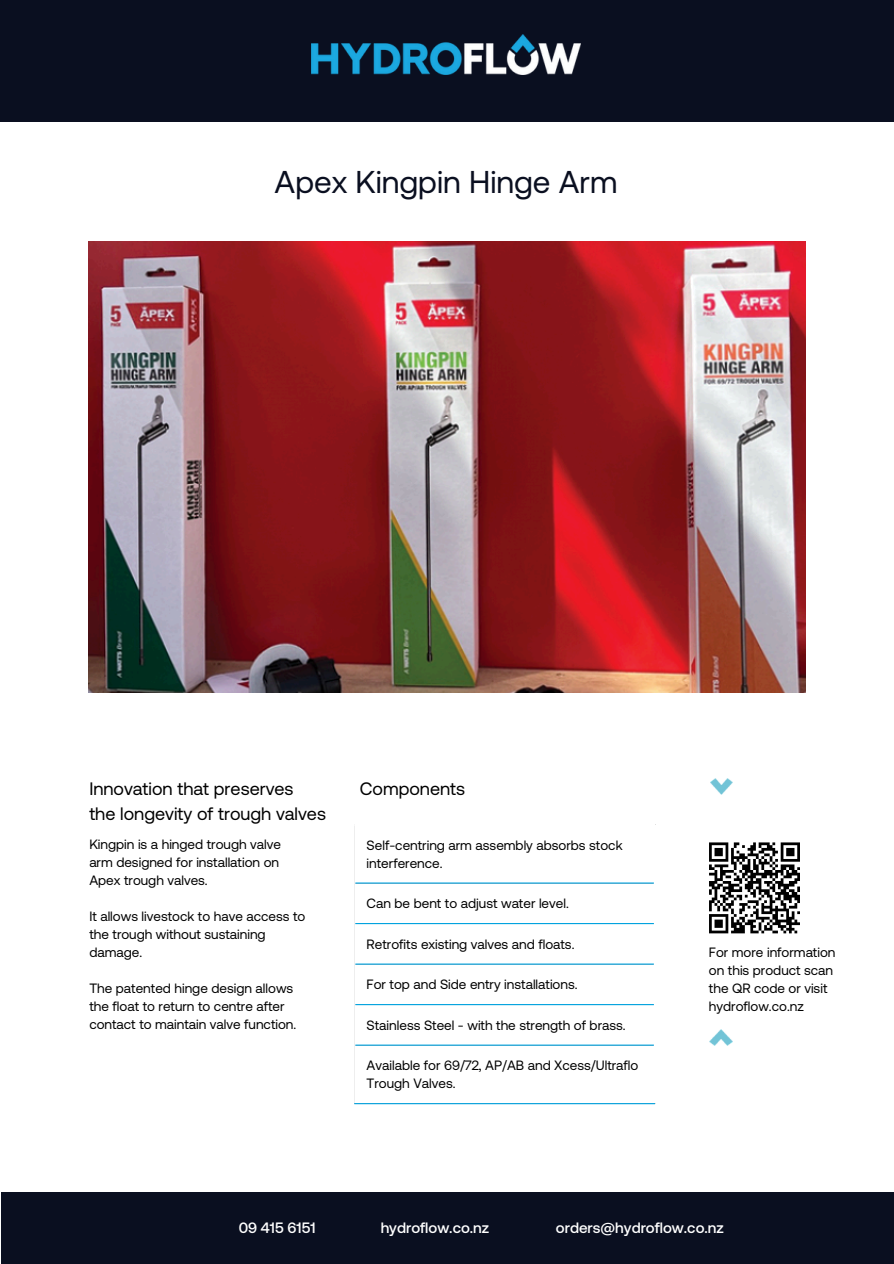
<style>
.page{position:relative;width:894px;height:1264px;background:#fff}
.page>*{position:absolute;margin:0;border:0;box-sizing:border-box;transform-origin:0 0}
.t1{font:31.5px "Aeonik";color:#0a0f20}
.t2{font:18px/24.8px "Aeonik";color:#000}
.t3{font:500 15px "Aeonik";color:#fff}
.t4{font:13.5px/18px "Aeonik";color:#000}
</style>
<div class="page">
<div style="left:1px;top:1192px;width:892px;height:71px;background:#0a0f20"></div>
<hr style="left:355px;top:882px;width:298px;height:1px;background:#00a3e0">
<hr style="left:355px;top:923px;width:298px;height:1px;background:#00a3e0">
<hr style="left:355px;top:963px;width:298px;height:1px;background:#00a3e0">
<hr style="left:355px;top:1004px;width:298px;height:1px;background:#00a3e0">
<hr style="left:355px;top:1044px;width:298px;height:1px;background:#00a3e0">
<hr style="left:354px;top:1103px;width:300px;height:1px;background:#00a3e0">
<svg style="left:709px;top:842px;width:91px;height:92px"></svg>
<div style="left:0;top:0;width:893px;height:122px;background:#0a0f20"></div>
<img style="left:311px;top:35px;width:269px;height:39px">
<img style="left:710px;top:778px;width:22px;height:17px">
<img style="left:709px;top:1029px;width:23px;height:16px">
<img style="left:88px;top:241px;width:717px;height:451px">
<p class="t1" style="left:274px;top:163px;width:344px">Apex Kingpin Hinge Arm</p>
<p class="t2" style="left:89px;top:776px;width:238px">Innovation that preserves<br>the longevity of trough valves</p>
<p class="t4" style="left:89px;top:835px;width:193px">Kingpin is a hinged trough valve arm designed for installation on<br>Apex trough valves.</p>
<p class="t4" style="left:89px;top:907px;width:217px">It allows livestock to have access to the trough without sustaining damage.</p>
<h3 class="t4" style="left:89px;top:979px;width:208px">The patented hinge design allows the float to return to centre after contact to maintain valve function.</h3>
<p class="t2" style="left:360px;top:776px;width:107px">Components</p>
<p class="t4" style="left:366px;top:836px;width:257px">Self-centring arm assembly absorbs stock interference.</p>
<h1 class="t4" style="left:366px;top:894px;width:203px">Can be bent to adjust water level.</h1>
<p class="t4" style="left:366px;top:935px;width:209px">Retrofits existing valves and floats.</p>
<h2 class="t4" style="left:366px;top:975px;width:212px">For top and Side entry installations.</h2>
<p class="t4" style="left:366px;top:1016px;width:260px">Stainless Steel - with the strength of brass.</p>
<p class="t4" style="left:366px;top:1056px;width:273px">Available for 69/72, AP/AB and Xcess/Ultraflo<br>Trough Valves.</p>
<p class="t4" style="left:708px;top:943px;width:128px">For more information on this product scan the QR code or visit hydroflow.co.nz</p>
<p class="t3" style="left:238px;top:1219px;width:78px">09 415 6151</p>
<p class="t3" style="left:380px;top:1219px;width:110px">hydroflow.co.nz</p>
<p class="t3" style="left:555px;top:1219px;width:169px">orders@hydroflow.co.nz</p>
</div>
